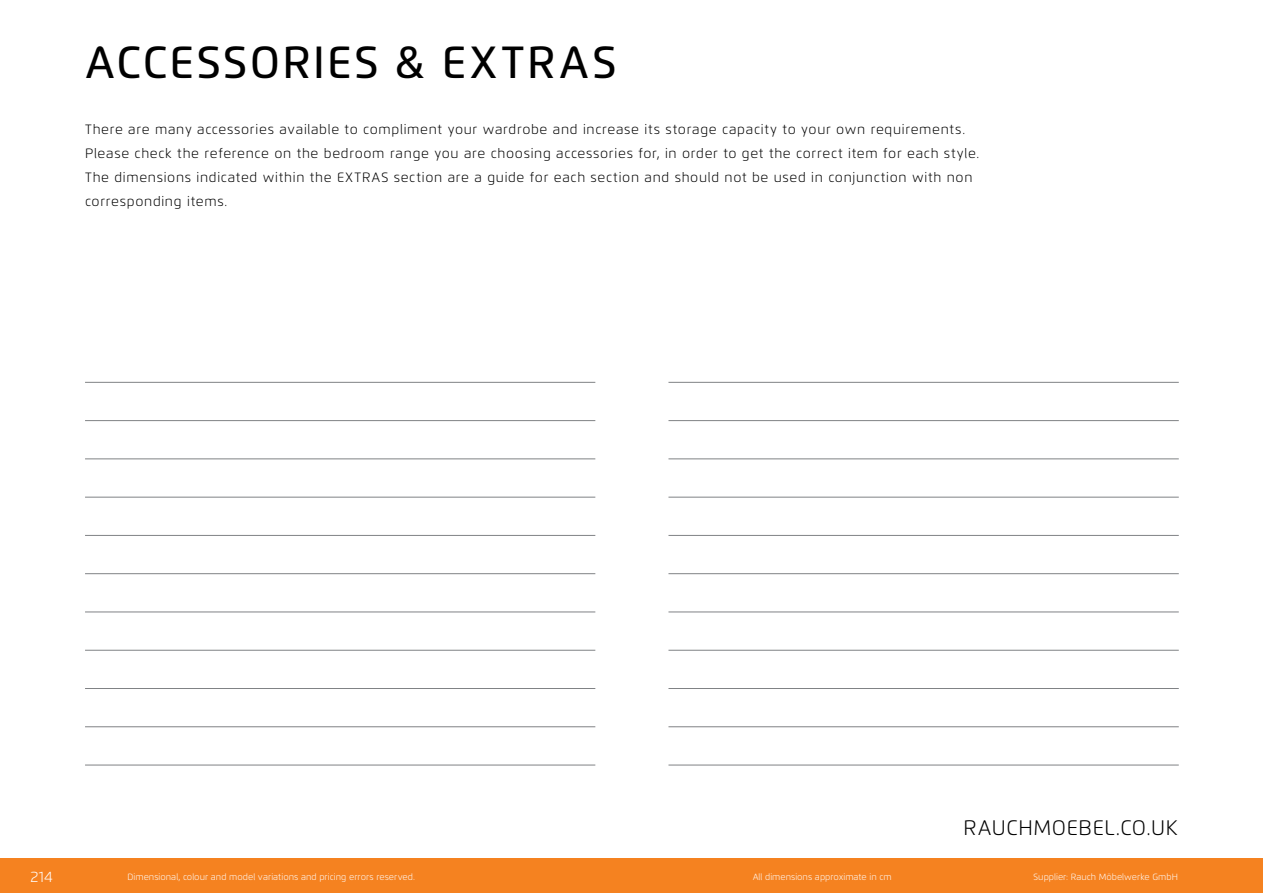
<style>
.page{position:relative;width:1263px;height:893px;background:#fff}
.page>*{position:absolute;margin:0;border:0;box-sizing:border-box;transform-origin:0 0}
.t1{font:500 45px "Flexo";letter-spacing:.055em;color:#000}
.t2{font:300 21px "Flexo";letter-spacing:.03em;color:#000}
.t3{font:300 15px "Flexo";color:#fff}
.t4{font:300 13.5px/24px "Flexo";letter-spacing:.05em;color:#000}
.t5{font:300 9px "Flexo";color:#fff}
</style>
<div class="page">
<div style="left:0;top:859px;width:1263px;height:34px;background:#f58220"></div>
<hr style="left:85px;top:765px;width:510px;height:1px;background:#808285">
<hr style="left:668px;top:765px;width:511px;height:1px;background:#808285">
<hr style="left:85px;top:726px;width:510px;height:1px;background:#808285">
<hr style="left:668px;top:726px;width:511px;height:1px;background:#808285">
<hr style="left:85px;top:688px;width:510px;height:1px;background:#808285">
<hr style="left:668px;top:688px;width:511px;height:1px;background:#808285">
<hr style="left:85px;top:650px;width:510px;height:1px;background:#808285">
<hr style="left:668px;top:650px;width:511px;height:1px;background:#808285">
<hr style="left:85px;top:612px;width:510px;height:1px;background:#808285">
<hr style="left:668px;top:612px;width:511px;height:1px;background:#808285">
<hr style="left:85px;top:573px;width:510px;height:1px;background:#808285">
<hr style="left:668px;top:573px;width:511px;height:1px;background:#808285">
<hr style="left:85px;top:535px;width:510px;height:1px;background:#808285">
<hr style="left:668px;top:535px;width:511px;height:1px;background:#808285">
<hr style="left:85px;top:497px;width:510px;height:1px;background:#808285">
<hr style="left:668px;top:497px;width:511px;height:1px;background:#808285">
<hr style="left:85px;top:458px;width:510px;height:1px;background:#808285">
<hr style="left:85px;top:420px;width:510px;height:1px;background:#808285">
<hr style="left:85px;top:382px;width:510px;height:1px;background:#808285">
<hr style="left:668px;top:458px;width:511px;height:1px;background:#808285">
<hr style="left:668px;top:420px;width:511px;height:1px;background:#808285">
<hr style="left:668px;top:382px;width:511px;height:1px;background:#808285">
<h1 class="t1" style="left:85px;top:35px;width:533px">ACCESSORIES &amp; EXTRAS</h1>
<p class="t4" style="left:85px;top:117px;width:896px">There are many accessories available to compliment your wardrobe and increase its storage capacity to your own requirements.<br>Please check the reference on the bedroom range you are choosing accessories for, in order to get the correct item for each style.<br>The dimensions indicated within the EXTRAS section are a guide for each section and should not be used in conjunction with non corresponding items.</p>
<h2 class="t2" style="left:963px;top:815px;width:216px">RAUCHMOEBEL.CO.UK</h2>
<p class="t3" style="left:31px;top:867px;width:24px">214</p>
<p class="t5" style="left:128px;top:872px;width:289px">Dimensional, colour and model variations and pricing errors reserved.</p>
<p class="t5" style="left:753px;top:872px;width:141px">All dimensions approximate in cm</p>
<p class="t5" style="left:1033px;top:872px;width:146px">Supplier: Rauch Möbelwerke GmbH</p>
</div>
